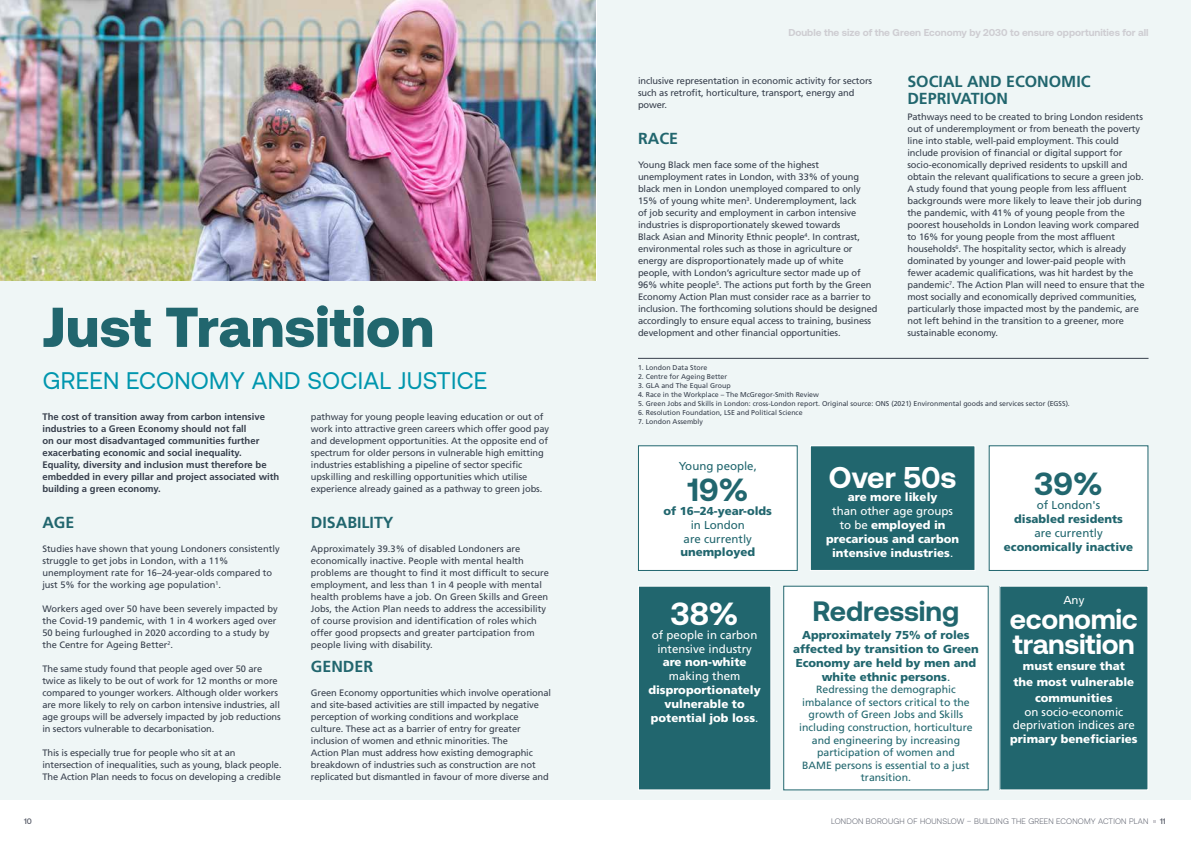
<style>
.page{position:relative;width:1191px;height:842px;background:#fff}
.page>*{position:absolute;margin:0;border:0;box-sizing:border-box;transform-origin:0 0}
.t1{font:900 56px "Aeonik";color:#21666e}
.t2{font:700 32px "Aeonik";color:#21666e}
.t3{font:700 32px "Aeonik";color:#fff}
.t4{font:700 30px "Aeonik";color:#fff}
.t5{font:700 28px/25px "Aeonik";letter-spacing:-.01em;color:#fff}
.t6{font:700 28px "Aeonik";color:#21666e}
.t7{font:24px "Aeonik";letter-spacing:.01em;color:#0096ae}
.t8{font:700 16px/17px "Frutiger LT Std";color:#21666e}
.t9{font:900 11.5px/13.8px "Frutiger LT Std";color:#fff;text-align:center}
.t10{font:900 11.5px/13.8px "Frutiger LT Std";color:#21666e;text-align:center}
.t11{font:11.5px/13.8px "Frutiger LT Std";color:#fff;text-align:center}
.t12{font:11.5px/13.8px "Frutiger LT Std";color:#21666e;text-align:center}
.t13{font:10.5px/12.6px "Frutiger LT Std";color:#21666e;text-align:center}
.t14{font:700 10px "Aeonik";color:#cecdd2}
.t15{font:700 9.5px/12px "Frutiger LT Std";color:#373f4c}
.t16{font:9.3px/12px "Frutiger LT Std";letter-spacing:-.01em;color:#373f4c}
.t17{font:300 8px "Aeonik";letter-spacing:.02em;color:#565a67}
.t18{font:500 8px "Aeonik";color:#565a67}
.t19{font:7px "Frutiger LT Std";color:#373f4c}
.s1{font-weight:400}
</style>
<div class="page">
<div style="left:0;top:0;width:595px;height:799px;background:#eff6f6"></div>
<div style="left:596px;top:0;width:595px;height:799px;background:#eff6f6"></div>
<div style="left:638px;top:446px;width:159px;height:124px;background:#fff"></div>
<div style="left:638px;top:445px;width:159px;height:126px;border:1px solid #21666e"></div>
<div style="left:638px;top:586px;width:133px;height:204px;background:#21666e"></div>
<div style="left:638px;top:586px;width:133px;height:204px;border:1px solid #fff"></div>
<div style="left:810px;top:446px;width:165px;height:124px;background:#21666e"></div>
<div style="left:810px;top:445px;width:165px;height:126px;border:1px solid #fff"></div>
<div style="left:989px;top:446px;width:159px;height:124px;background:#fff"></div>
<div style="left:999px;top:586px;width:149px;height:204px;background:#21666e"></div>
<div style="left:783px;top:586px;width:205px;height:204px;background:#fff"></div>
<img style="left:0;top:0;width:596px;height:281px">
<hr style="left:638px;top:358px;width:510px;height:1px;background:#373f4c">
<h1 class="t1" style="left:42px;top:295px;width:393px">Just Transition</h1>
<h3 class="t7" style="left:43px;top:368px;width:446px">GREEN ECONOMY AND SOCIAL JUSTICE</h3>
<p class="t15" style="left:42px;top:411px;width:238px">The cost of transition away from carbon intensive industries to a Green Economy should not fall<br>on our most disadvantaged communities further exacerbating economic and social inequality.<br>Equality, diversity and inclusion must therefore be embedded in every pillar and project associated with building a green economy.</p>
<h3 class="t8" style="left:42px;top:514px;width:33px">AGE</h3>
<p class="t16" style="left:42px;top:543px;width:239px">Studies have shown that young Londoners consistently struggle to get jobs in London, with a 11% unemployment rate for 16–24-year-olds compared to just 5% for the working age population<sup>1</sup>.</p>
<p class="t16" style="left:42px;top:603px;width:237px">Workers aged over 50 have been severely impacted by the Covid-19 pandemic, with 1 in 4 workers aged over 50 being furloughed in 2020 according to a study by the Centre for Ageing Better<sup>2</sup>.</p>
<p class="t16" style="left:42px;top:663px;width:240px">The same study found that people aged over 50 are twice as likely to be out of work for 12 months or more compared to younger workers. Although older workers are more likely to rely on carbon intensive industries, all age groups will be adversely impacted by job reductions in sectors vulnerable to decarbonisation.</p>
<p class="t16" style="left:42px;top:747px;width:241px">This is especially true for people who sit at an intersection of inequalities, such as young, black people.<br>The Action Plan needs to focus on developing a credible</p>
<p class="t16" style="left:311px;top:411px;width:240px">pathway for young people leaving education or out of work into attractive green careers which offer good pay and development opportunities. At the opposite end of spectrum for older persons in vulnerable high emitting industries establishing a pipeline of sector specific upskilling and reskilling opportunities which utilise experience already gained as a pathway to green jobs.</p>
<h3 class="t8" style="left:311px;top:514px;width:84px">DISABILITY</h3>
<p class="t16" style="left:311px;top:543px;width:240px">Approximately 39.3% of disabled Londoners are economically inactive. People with mental health problems are thought to find it most difficult to secure employment, and less than 1 in 4 people with mental health problems have a job. On Green Skills and Green Jobs, the Action Plan needs to address the accessibility of course provision and identification of roles which offer good propsects and greater partcipation from people living with disability.</p>
<h3 class="t8" style="left:311px;top:658px;width:64px">GENDER</h3>
<p class="t16" style="left:311px;top:687px;width:242px">Green Economy opportunities which involve operational and site-based activities are still impacted by negative perception of working conditions and workplace culture. These act as a barrier of entry for greater inclusion of women and ethnic minorities. The<br>Action Plan must address how existing demographic breakdown of industries such as construction are not replicated but dismantled in favour of more diverse and</p>
<p class="t14" style="left:788px;top:27px;width:362px">Double the size of the Green Economy by 2030 to ensure opportunities for all</p>
<p class="t16" style="left:638px;top:75px;width:236px">inclusive representation in economic activity for sectors such as retrofit, horticulture, transport, energy and power.</p>
<h3 class="t8" style="left:638px;top:130px;width:41px">RACE</h3>
<p class="t16" style="left:638px;top:159px;width:241px">Young Black men face some of the highest unemployment rates in London, with 33% of young black men in London unemployed compared to only 15% of young white men<sup>3</sup>. Underemployment, lack<br>of job security and employment in carbon intensive industries is disproportionately skewed towards<br>Black Asian and Minority Ethnic people<sup>4</sup>. In contrast, environmental roles such as those in agriculture or energy are disproportionately made up of white people, with London’s agriculture sector made up of 96% white people<sup>5</sup>. The actions put forth by the Green Economy Action Plan must consider race as a barrier to inclusion. The forthcoming solutions should be designed accordingly to ensure equal access to training, business development and other financial opportunities.</p>
<h3 class="t8" style="left:907px;top:73px;width:185px">SOCIAL AND ECONOMIC<br>DEPRIVATION</h3>
<p class="t16" style="left:907px;top:111px;width:239px">Pathways need to be created to bring London residents out of underemployment or from beneath the poverty line into stable, well-paid employment. This could include provision of financial or digital support for socio-economically deprived residents to upskill and obtain the relevant qualifications to secure a green job.<br>A study found that young people from less affluent backgrounds were more likely to leave their job during the pandemic, with 41% of young people from the poorest households in London leaving work compared to 16% for young people from the most affluent households<sup>6</sup>. The hospitality sector, which is already dominated by younger and lower-paid people with fewer academic qualifications, was hit hardest by the pandemic<sup>7</sup>. The Action Plan will need to ensure that the most socially and economically deprived communities, particularly those impacted most by the pandemic, are not left behind in the transition to a greener, more sustainable economy.</p>
<p class="t19" style="left:638px;top:363px;width:71px">1. London Data Store</p>
<p class="t19" style="left:638px;top:372px;width:91px">2. Centre for Ageing Better</p>
<p class="t19" style="left:638px;top:381px;width:94px">3. GLA and The Equal Group</p>
<p class="t19" style="left:638px;top:390px;width:182px">4. Race in the Workplace – The McGregor-Smith Review</p>
<p class="t19" style="left:638px;top:399px;width:433px">5. Green Jobs and Skills in London: cross-London report. Original source: ONS (2021) Environmental goods and services sector (EGSS).</p>
<p class="t19" style="left:638px;top:408px;width:166px">6. Resolution Foundation, LSE and Political Science</p>
<p class="t19" style="left:638px;top:417px;width:66px">7. London Assembly</p>
<p class="t12" style="left:679px;top:459px;width:80px">Young people,</p>
<h2 class="t2" style="left:687px;top:472px;width:62px">19%</h2>
<p class="t10" style="left:663px;top:504px;width:110px">of 16–24-year-olds</p>
<p class="t12" style="left:683px;top:518px;width:70px">in London are currently</p>
<p class="t10" style="left:680px;top:545px;width:76px">unemployed</p>
<h2 class="t3" style="left:671px;top:596px;width:69px">38%</h2>
<p class="t11" style="left:652px;top:628px;width:107px">of people in carbon intensive industry</p>
<p class="t9" style="left:662px;top:655px;width:85px">are non-white</p>
<p class="t11" style="left:669px;top:669px;width:73px">making them</p>
<p class="t9" style="left:648px;top:683px;width:114px">disproportionately vulnerable to potential job loss<span class="s1">.</span></p>
<h3 class="t4" style="left:829px;top:460px;width:129px">Over 50s</h3>
<p class="t9" style="left:847px;top:490px;width:91px">are more likely</p>
<p class="t9" style="left:826px;top:504px;width:134px"><span class="s1">than other age groups to be</span> employed in precarious and carbon intensive industries<span class="s1">.</span></p>
<h3 class="t6" style="left:812px;top:596px;width:148px">Redressing</h3>
<p class="t10" style="left:793px;top:628px;width:187px">Approximately 75% of roles affected by transition to Green<br>Economy are held by men and white ethnic persons<span class="s1">.</span></p>
<p class="t13" style="left:799px;top:683px;width:175px">Redressing the demographic imbalance of sectors critical to the growth of Green Jobs and Skills including construction, horticulture and engineering by increasing participation of women and<br>BAME persons is essential to a just transition.</p>
<h2 class="t2" style="left:1034px;top:466px;width:69px">39%</h2>
<p class="t12" style="left:1037px;top:498px;width:65px">of London's</p>
<p class="t10" style="left:1014px;top:512px;width:110px">disabled residents</p>
<p class="t12" style="left:1034px;top:526px;width:70px">are currently</p>
<p class="t10" style="left:1004px;top:540px;width:131px">economically inactive</p>
<p class="t11" style="left:1063px;top:593px;width:23px">Any</p>
<h3 class="t5" style="left:1010px;top:606px;width:129px">economic transition</h3>
<p class="t9" style="left:1013px;top:658px;width:122px;line-height:16px">must ensure that the most vulnerable communities</p>
<p class="t11" style="left:1012px;top:705px;width:124px">on socio-economic deprivation indices are</p>
<p class="t9" style="left:1010px;top:732px;width:129px">primary beneficiaries</p>
<p class="t18" style="left:24px;top:817px;width:9px">10</p>
<p class="t17" style="left:831px;top:817px;width:319px">LONDON BOROUGH OF HOUNSLOW – BUILDING THE GREEN ECONOMY ACTION PLAN</p>
<p class="t18" style="left:1160px;top:817px;width:7px">11</p>
</div>
